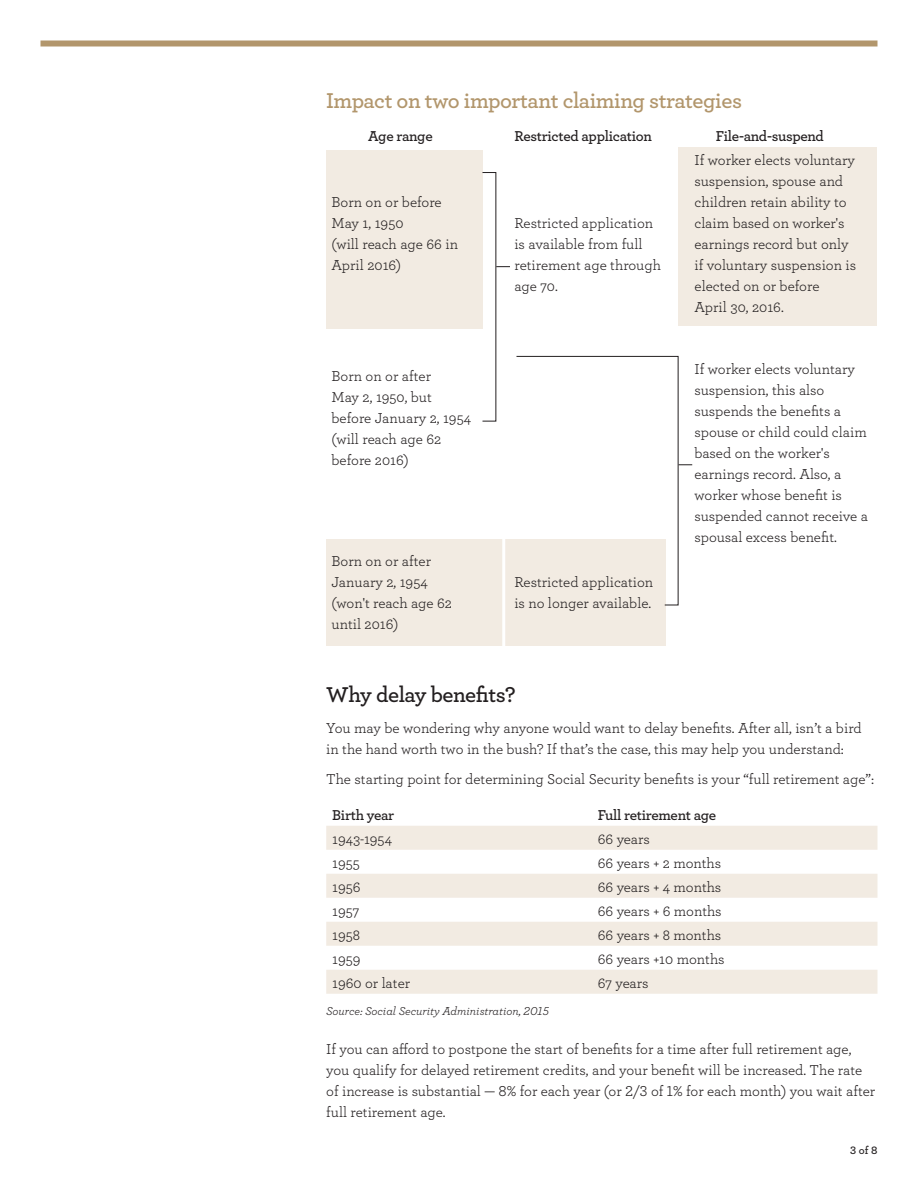
<style>
.page{position:relative;width:918px;height:1188px;background:#fff}
.page>*{position:absolute;margin:0;border:0;box-sizing:border-box;transform-origin:0 0}
.t1{font:600 22.5px "Archer";letter-spacing:-.02em;color:#b2966c}
.t2{font:600 22.5px "Archer";letter-spacing:-.02em;color:#231f20}
.t3{font:15px/21px "Archer";color:#231f20}
.t4{font:600 15px "Archer";letter-spacing:-.02em;color:#231f20}
.t5{font:italic 12px "Archer";color:#231f20}
.t6{font:600 11.25px "Archer";color:#231f20}
</style>
<div class="page">
<div style="left:40px;top:40px;width:838px;height:6px;background:#b2966c"></div>
<div style="left:326px;top:150px;width:156px;height:179px;background:#f2ebe2"></div>
<div style="left:678px;top:147px;width:199px;height:179px;background:#f2ebe2"></div>
<div style="left:326px;top:539px;width:339px;height:106px;background:#f2ebe2"></div>
<svg style="left:496px;top:266px;width:14px;height:1px"></svg>
<svg style="left:516px;top:356px;width:176px;height:250px"></svg>
<hr style="left:502px;top:538px;width:3px;height:109px;background:#fff">
<svg style="left:326px;top:826px;width:551px;height:168px;fill:#f2ebe2"></svg>
<h1 class="t1" style="left:326px;top:84px;width:417px">Impact on two important claiming strategies</h1>
<p class="t4" style="left:368px;top:124px;width:66px">Age range</p>
<p class="t4" style="left:514px;top:124px;width:139px">Restricted application</p>
<p class="t4" style="left:716px;top:124px;width:109px">File-and-suspend</p>
<p class="t3" style="left:331px;top:190px;width:128px">Born on or before<br>May 1, 1950<br>(will reach age 66 in<br>April 2016)</p>
<p class="t3" style="left:514px;top:211px;width:148px">Restricted application is available from full retirement age through age 70.</p>
<p class="t3" style="left:694px;top:148px;width:163px">If worker elects voluntary suspension, spouse and children retain ability to claim based on worker's earnings record but only if voluntary suspension is elected on or before<br>April 30, 2016.</p>
<p class="t3" style="left:331px;top:365px;width:141px">Born on or after<br>May 2, 1950, but before January 2, 1954 (will reach age 62 before 2016)</p>
<p class="t3" style="left:694px;top:358px;width:175px">If worker elects voluntary suspension, this also suspends the benefits a spouse or child could claim based on the worker's earnings record. Also, a worker whose benefit is suspended cannot receive a spousal excess benefit.</p>
<p class="t3" style="left:331px;top:550px;width:122px">Born on or after<br>January 2, 1954 (won't reach age 62 until 2016)</p>
<p class="t3" style="left:514px;top:571px;width:140px">Restricted application is no longer available.</p>
<h1 class="t2" style="left:326px;top:677px;width:191px">Why delay benefits?</h1>
<p class="t3" style="left:326px;top:717px;width:537px">You may be wondering why anyone would want to delay benefits. After all, isn’t a bird in the hand worth two in the bush? If that’s the case, this may help you understand:</p>
<p class="t3" style="left:326px;top:768px;width:549px">The starting point for determining Social Security benefits is your “full retirement age”:</p>
<p class="t4" style="left:332px;top:804px;width:64px">Birth year</p>
<p class="t4" style="left:598px;top:804px;width:120px">Full retirement age</p>
<p class="t3" style="left:332px;top:828px;width:61px">1943-1954</p>
<p class="t3" style="left:598px;top:828px;width:54px">66 years</p>
<p class="t3" style="left:332px;top:852px;width:29px">1955</p>
<p class="t3" style="left:598px;top:852px;width:125px">66 years + 2 months</p>
<p class="t3" style="left:332px;top:876px;width:30px">1956</p>
<p class="t3" style="left:598px;top:876px;width:125px">66 years + 4 months</p>
<p class="t3" style="left:332px;top:900px;width:29px">1957</p>
<p class="t3" style="left:598px;top:900px;width:126px">66 years + 6 months</p>
<p class="t3" style="left:332px;top:924px;width:29px">1958</p>
<p class="t3" style="left:598px;top:924px;width:125px">66 years + 8 months</p>
<p class="t3" style="left:332px;top:948px;width:30px">1959</p>
<p class="t3" style="left:598px;top:948px;width:128px">66 years +10 months</p>
<p class="t3" style="left:332px;top:972px;width:79px">1960 or later</p>
<p class="t3" style="left:598px;top:972px;width:52px">67 years</p>
<p class="t5" style="left:326px;top:1003px;width:224px">Source: Social Security Administration, 2015</p>
<p class="t3" style="left:326px;top:1038px;width:551px">If you can afford to postpone the start of benefits for a time after full retirement age, you qualify for delayed retirement credits, and your benefit will be increased. The rate of increase is substantial — 8% for each year (or 2/3 of 1% for each month) you wait after full retirement age.</p>
<p class="t6" style="left:850px;top:1142px;width:29px">3 of 8</p>
</div>
